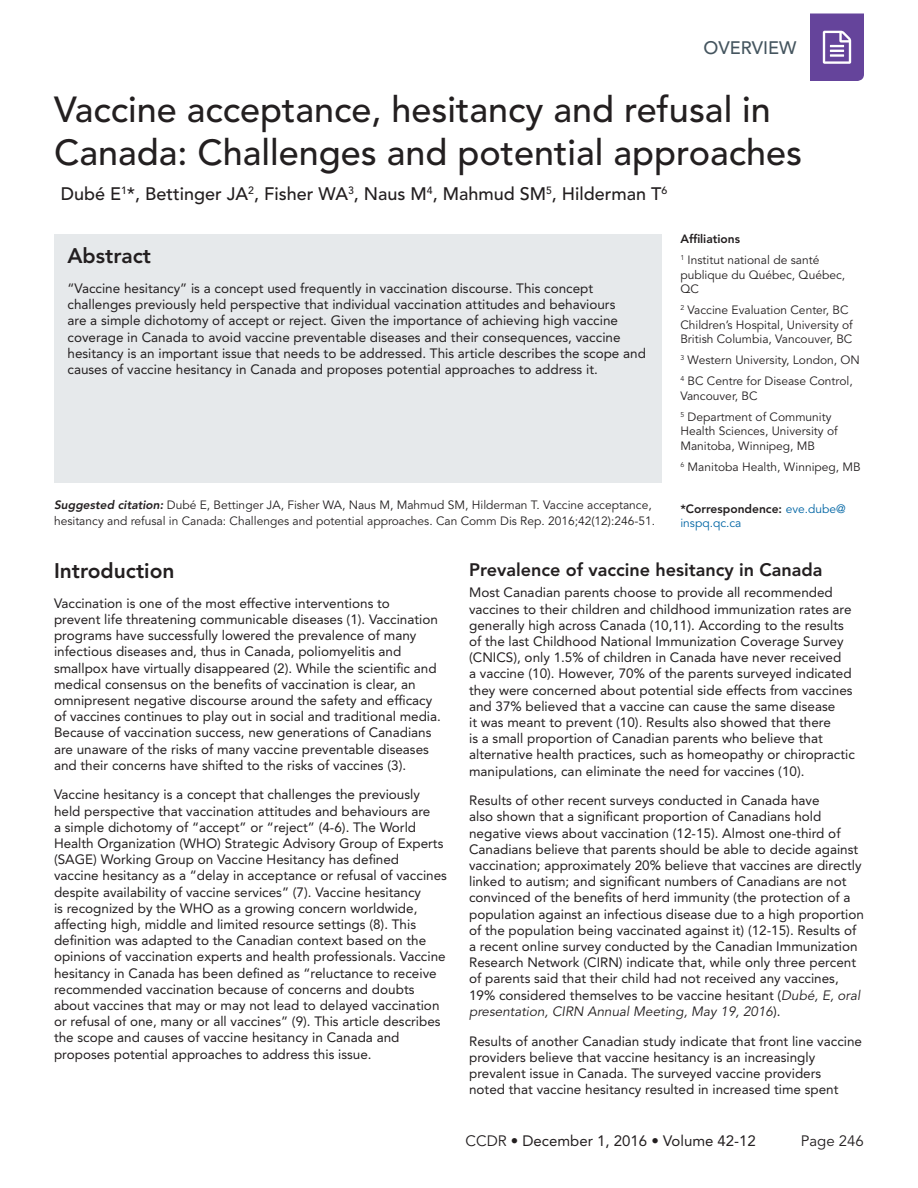
<style>
.page{position:relative;width:918px;height:1188px;background:#fff}
.page>*{position:absolute;margin:0;border:0;box-sizing:border-box;transform-origin:0 0}
.A_-_H2{font:500 36px/43.2px "Avenir LT Std";color:#231f20}
.A_-_H3{font:800 21px "Avenir LT Std";color:#231f20}
.A_-_Names{font:500 18px "Avenir LT Std";color:#231f20}
.A_-_H4{font:800 18px "Avenir LT Std";color:#231f20}
.A_-_Header_-_Left{font:500 18px "Avenir LT Std";color:#45555f}
.Footer_-_Right__Page{font:15px "Avenir LT Std";color:#231f20}
.Footer_-_Right__Page-2{font:15px "Avenir LT Std";color:#231f20}
.A_-_Body{font:13.5px/16.2px "Avenir LT Std";color:#231f20}
.A_-_Sidebar{font:12px/14.4px "Avenir LT Std";color:#231f20}
.A_-_Suggested_Citati{font:12px/16.5px "Avenir LT Std";color:#231f20}
.A_-_Sidebar-2{font:12px/14.4px "Avenir LT Std";color:#0065a4}
.A_-_Sidebar-3{font:800 12px "Avenir LT Std";color:#231f20}
.s1{font-weight:800;font-style:italic}
.s2{font-weight:800;color:#231f20}
.s3{font-style:italic}
.s4{font-style:inherit}
</style>
<div class="page">
<svg style="left:810px;top:14px;width:54px;height:67px;background:#7658a6"></svg>
<div style="left:54px;top:234px;width:608px;height:249px;background:#e6e9eb"></div>
<p class="A_-_Header_-_Left" style="left:704px;top:37px;width:94px">OVERVIEW</p>
<p class="A_-_H2" style="left:54px;top:89px;width:750px">Vaccine acceptance, hesitancy and refusal in<br>Canada: Challenges and potential approaches</p>
<p class="A_-_Names" style="left:61px;top:183px;width:608px">Dubé E<sup>1</sup>*, Bettinger JA<sup>2</sup>, Fisher WA<sup>3</sup>, Naus M<sup>4</sup>, Mahmud SM<sup>5</sup>, Hilderman T<sup>6</sup></p>
<p class="A_-_H3" style="left:68px;top:244px;width:85px">Abstract</p>
<p class="A_-_Body" style="left:68px;top:280px;width:580px">“Vaccine hesitancy” is a concept used frequently in vaccination discourse. This concept challenges previously held perspective that individual vaccination attitudes and behaviours<br>are a simple dichotomy of accept or reject. Given the importance of achieving high vaccine coverage in Canada to avoid vaccine preventable diseases and their consequences, vaccine hesitancy is an important issue that needs to be addressed. This article describes the scope and causes of vaccine hesitancy in Canada and proposes potential approaches to address it.</p>
<p class="A_-_Suggested_Citati" style="left:54px;top:497px;width:603px"><span class="s1">Suggested citation:</span> Dubé E, Bettinger JA, Fisher WA, Naus M, Mahmud SM, Hilderman T. Vaccine acceptance, hesitancy and refusal in Canada: Challenges and potential approaches. Can Comm Dis Rep. 2016;42(12):246-51.</p>
<p class="A_-_Sidebar-3" style="left:680px;top:232px;width:61px">Affiliations</p>
<p class="A_-_Sidebar" style="left:680px;top:253px;width:166px"><sup>1</sup> Institut national de santé publique du Québec, Québec,<br>QC</p>
<p class="A_-_Sidebar" style="left:680px;top:303px;width:174px"><sup>2</sup> Vaccine Evaluation Center, BC<br>Children’s Hospital, University of<br>British Columbia, Vancouver, BC</p>
<p class="A_-_Sidebar" style="left:680px;top:353px;width:181px"><sup>3</sup> Western University, London, ON</p>
<p class="A_-_Sidebar" style="left:680px;top:374px;width:174px"><sup>4</sup> BC Centre for Disease Control,<br>Vancouver, BC</p>
<p class="A_-_Sidebar" style="left:680px;top:410px;width:159px"><sup>5</sup> Department of Community<br>Health Sciences, University of<br>Manitoba, Winnipeg, MB</p>
<p class="A_-_Sidebar" style="left:680px;top:460px;width:182px"><sup>6</sup> Manitoba Health, Winnipeg, MB</p>
<p class="A_-_Sidebar-2" style="left:680px;top:502px;width:167px"><span class="s2">*Correspondence:</span> eve.dube@ inspq.qc.ca</p>
<p class="A_-_H3" style="left:54px;top:558px;width:122px">Introduction</p>
<p class="A_-_Body" style="left:54px;top:595px;width:388px">Vaccination is one of the most effective interventions to<br>prevent life threatening communicable diseases (1). Vaccination programs have successfully lowered the prevalence of many infectious diseases and, thus in Canada, poliomyelitis and smallpox have virtually disappeared (2). While the scientific and medical consensus on the benefits of vaccination is clear, an omnipresent negative discourse around the safety and efficacy of vaccines continues to play out in social and traditional media.<br>Because of vaccination success, new generations of Canadians are unaware of the risks of many vaccine preventable diseases and their concerns have shifted to the risks of vaccines (3).</p>
<p class="A_-_Body" style="left:54px;top:787px;width:395px">Vaccine hesitancy is a concept that challenges the previously held perspective that vaccination attitudes and behaviours are<br>a simple dichotomy of “accept” or “reject” (4-6). The World Health Organization (WHO) Strategic Advisory Group of Experts (SAGE) Working Group on Vaccine Hesitancy has defined vaccine hesitancy as a “delay in acceptance or refusal of vaccines despite availability of vaccine services” (7). Vaccine hesitancy<br>is recognized by the WHO as a growing concern worldwide, affecting high, middle and limited resource settings (8). This definition was adapted to the Canadian context based on the opinions of vaccination experts and health professionals. Vaccine hesitancy in Canada has been defined as “reluctance to receive recommended vaccination because of concerns and doubts about vaccines that may or may not lead to delayed vaccination or refusal of one, many or all vaccines” (9). This article describes the scope and causes of vaccine hesitancy in Canada and proposes potential approaches to address this issue.</p>
<p class="A_-_H4" style="left:469px;top:559px;width:355px">Prevalence of vaccine hesitancy in Canada</p>
<p class="A_-_Body" style="left:469px;top:585px;width:387px">Most Canadian parents choose to provide all recommended vaccines to their children and childhood immunization rates are generally high across Canada (10,11). According to the results of the last Childhood National Immunization Coverage Survey (CNICS), only 1.5% of children in Canada have never received<br>a vaccine (10). However, 70% of the parents surveyed indicated they were concerned about potential side effects from vaccines and 37% believed that a vaccine can cause the same disease<br>it was meant to prevent (10)<span class="s3">.</span> Results also showed that there<br>is a small proportion of Canadian parents who believe that alternative health practices, such as homeopathy or chiropractic manipulations, can eliminate the need for vaccines (10).</p>
<p class="A_-_Body" style="left:469px;top:793px;width:396px">Results of other recent surveys conducted in Canada have<br>also shown that a significant proportion of Canadians hold negative views about vaccination (12-15). Almost one-third of Canadians believe that parents should be able to decide against vaccination; approximately 20% believe that vaccines are directly linked to autism; and significant numbers of Canadians are not convinced of the benefits of herd immunity (the protection of a population against an infectious disease due to a high proportion of the population being vaccinated against it) (12-15). Results of a recent online survey conducted by the Canadian Immunization Research Network (CIRN) indicate that, while only three percent of parents said that their child had not received any vaccines, 19% considered themselves to be vaccine hesitant (<span class="s3">Dubé, E, oral presentation, CIRN Annual Meeting, May 19, 2016</span>).</p>
<p class="A_-_Body" style="left:469px;top:1033px;width:394px">Results of another Canadian study indicate that front line vaccine providers believe that vaccine hesitancy is an increasingly prevalent issue in Canada. The surveyed vaccine providers<br>noted that vaccine hesitancy resulted in increased time spent</p>
<p class="Footer_-_Right__Page" style="left:466px;top:1133px;width:292px"><span class="s4">CCDR •</span> December 1, 2016 • Volume 42-12</p>
<p class="Footer_-_Right__Page-2" style="left:801px;top:1133px;width:65px">Page 246</p>
</div>
